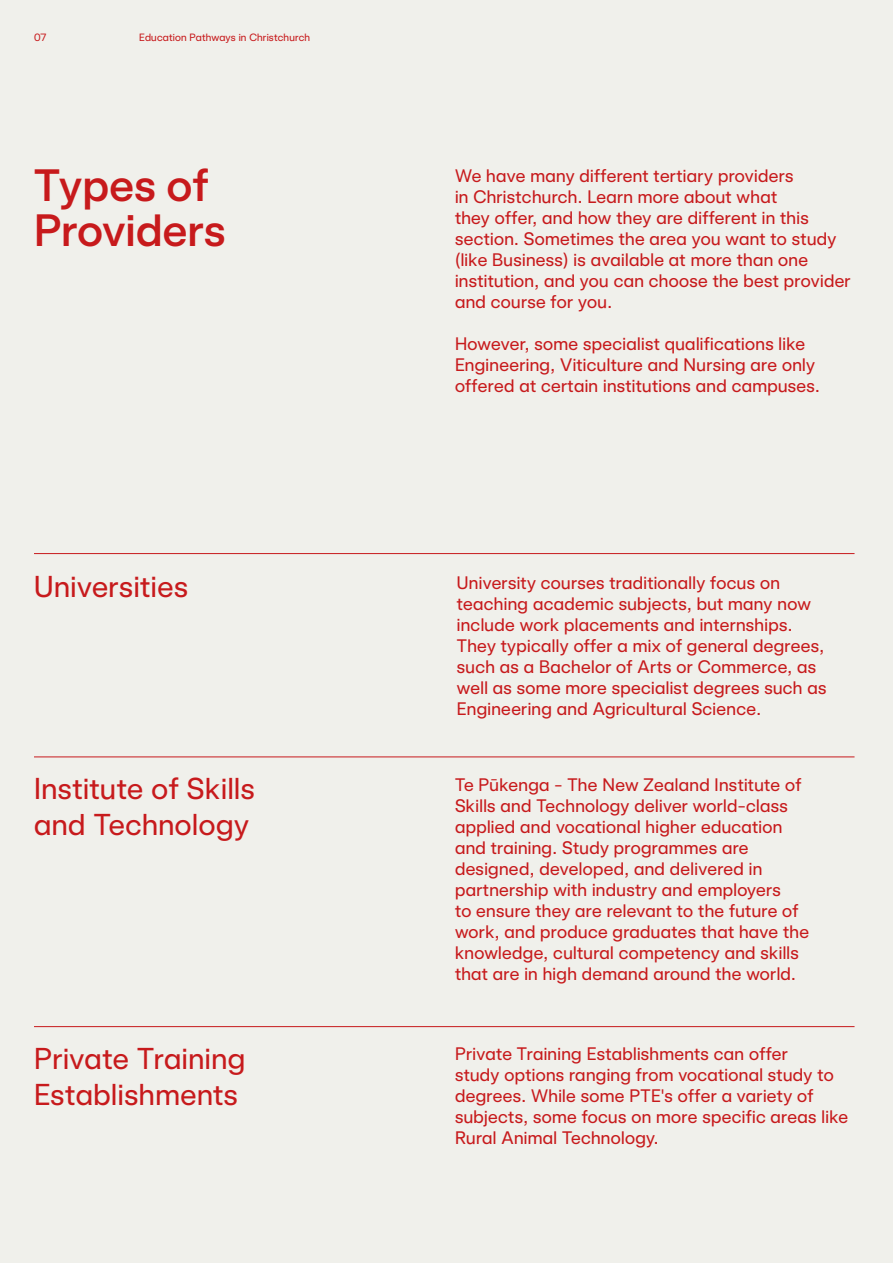
<style>
.page{position:relative;width:893px;height:1263px;background:#f0f0eb}
.page>*{position:absolute;margin:0;border:0;box-sizing:border-box;transform-origin:0 0}
._30_30{font:45px/45px "Universal Sans Display 500";letter-spacing:.01em;color:#c71a1c}
._20_24{font:30px/36px "Universal Sans Display 400";letter-spacing:.02em;color:#c71a1c}
.Body_Copy_12_14{font:18px/21px "Universal Sans Display 400";letter-spacing:.02em;color:#c71a1c}
.t1{font:10.5px "Universal Sans Display 400";letter-spacing:.02em;color:#c71a1c}
</style>
<div class="page">
<hr style="left:34px;top:553px;width:820px;height:1px;background:#c71a1c">
<hr style="left:34px;top:756px;width:820px;height:1px;background:#c71a1c">
<hr style="left:34px;top:1026px;width:820px;height:1px;background:#c71a1c">
<p class="t1" style="left:34px;top:32px;width:14px">07</p>
<p class="t1" style="left:139px;top:32px;width:172px">Education Pathways in Christchurch</p>
<p class="_30_30" style="left:34px;top:163px;width:193px">Types of<br>Providers</p>
<p class="Body_Copy_12_14" style="left:455px;top:165px;width:397px">We have many different tertiary providers<br>in Christchurch. Learn more about what<br>they offer, and how they are different in this section. Sometimes the area you want to study (like Business) is available at more than one institution, and you can choose the best provider and course for you.</p>
<p class="Body_Copy_12_14" style="left:455px;top:333px;width:366px">However, some specialist qualifications like<br>Engineering, Viticulture and Nursing are only offered at certain institutions and campuses.</p>
<p class="_20_24" style="left:34px;top:569px;width:155px">Universities</p>
<p class="Body_Copy_12_14" style="left:457px;top:572px;width:371px">University courses traditionally focus on teaching academic subjects, but many now include work placements and internships.<br>They typically offer a mix of general degrees, such as a Bachelor of Arts or Commerce, as well as some more specialist degrees such as Engineering and Agricultural Science.</p>
<p class="_20_24" style="left:34px;top:771px;width:222px">Institute of Skills and Technology</p>
<p class="Body_Copy_12_14" style="left:455px;top:774px;width:356px">Te Pūkenga - The New Zealand Institute of Skills and Technology deliver world-class applied and vocational higher education and training. Study programmes are designed, developed, and delivered in partnership with industry and employers<br>to ensure they are relevant to the future of work, and produce graduates that have the knowledge, cultural competency and skills that are in high demand around the world.</p>
<p class="_20_24" style="left:34px;top:1040px;width:213px">Private Training<br>Establishments</p>
<p class="Body_Copy_12_14" style="left:455px;top:1044px;width:395px">Private Training Establishments can offer<br>study options ranging from vocational study to degrees. While some PTE's offer a variety of subjects, some focus on more specific areas like Rural Animal Technology.</p>
</div>
